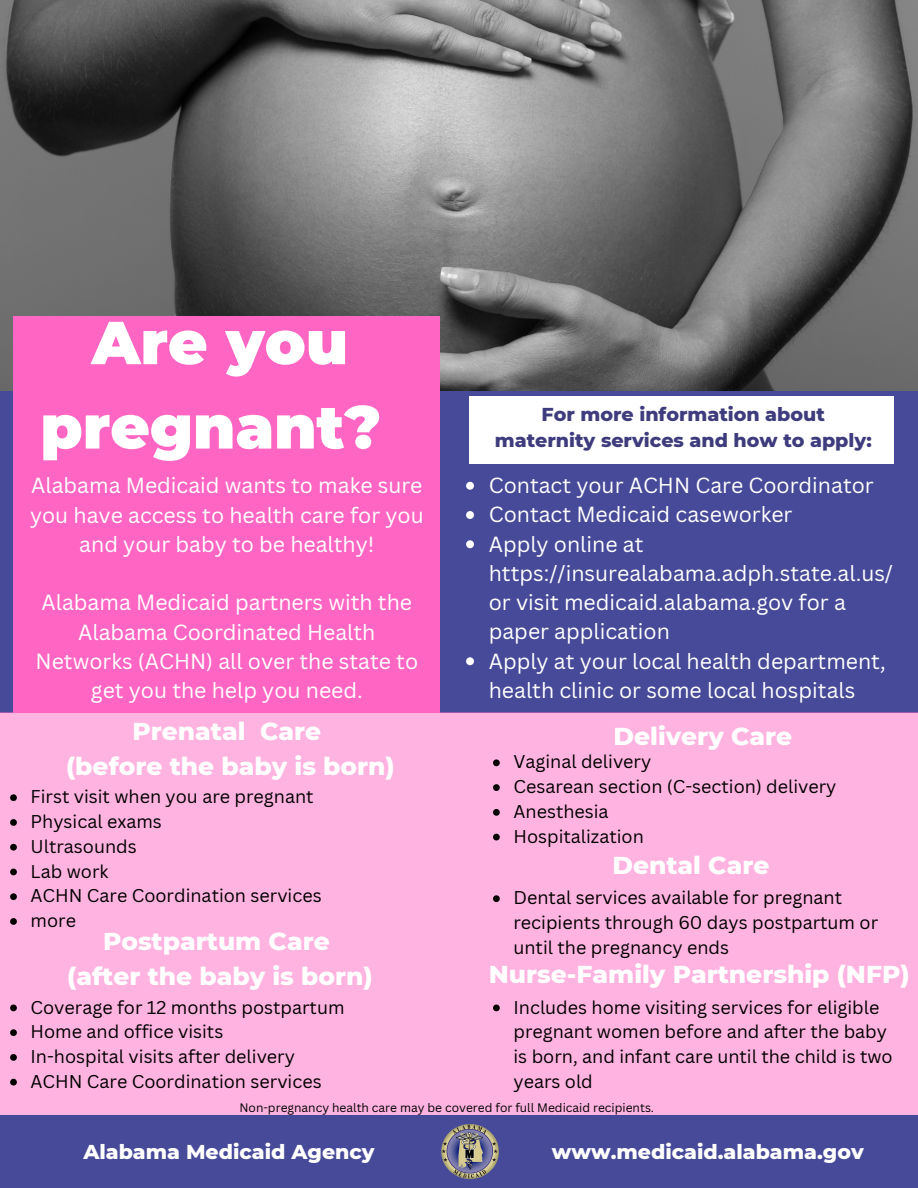
<style>
.page{position:relative;width:918px;height:1188px;background:#fff}
.page>*{position:absolute;margin:0;border:0;box-sizing:border-box;transform-origin:0 0}
.t1{font:900 60.6px/84.3px "Montserrat";color:#fff;text-align:center}
.t2{font:800 24.9px "Montserrat";color:#fff}
.t3{font:21.3px/29.2px "Canva Sans";color:#fff}
.t4{font:800 20.55px "Montserrat";color:#fff}
.t5{font:800 19.05px "Montserrat";color:#3e3c7d}
.t6{font:18px/24.8px "Canva Sans";color:#000}
.t7{font:12px "Canva Sans";color:#000}
</style>
<div class="page">
<div style="left:0;top:0;width:918px;height:713px;background:#474a98"></div>
<img style="left:0;top:0;width:918px;height:390px">
<div style="left:470px;top:396px;width:424px;height:68px;background:#fff"></div>
<div style="left:0;top:713px;width:918px;height:410px;background:#ffb3e1"></div>
<div style="left:0;top:1115px;width:918px;height:73px;background:#474a98"></div>
<div style="left:14px;top:316px;width:426px;height:397px;background:#ff66c4"></div>
<img style="left:441px;top:1124px;width:58px;height:55px">
<svg style="left:466px;top:482px;width:8px;height:8px"></svg>
<svg style="left:466px;top:511px;width:8px;height:8px"></svg>
<svg style="left:466px;top:540px;width:8px;height:8px"></svg>
<svg style="left:466px;top:657px;width:8px;height:8px"></svg>
<svg style="left:10px;top:794px;width:7px;height:7px"></svg>
<svg style="left:10px;top:819px;width:7px;height:7px"></svg>
<svg style="left:10px;top:844px;width:7px;height:7px"></svg>
<svg style="left:10px;top:869px;width:7px;height:6px"></svg>
<svg style="left:10px;top:893px;width:7px;height:7px"></svg>
<svg style="left:10px;top:918px;width:7px;height:7px"></svg>
<svg style="left:493px;top:759px;width:7px;height:7px"></svg>
<svg style="left:493px;top:784px;width:7px;height:7px"></svg>
<svg style="left:493px;top:809px;width:7px;height:7px"></svg>
<svg style="left:493px;top:834px;width:7px;height:6px"></svg>
<svg style="left:10px;top:1005px;width:7px;height:6px"></svg>
<svg style="left:10px;top:1029px;width:7px;height:7px"></svg>
<svg style="left:10px;top:1054px;width:7px;height:7px"></svg>
<svg style="left:10px;top:1079px;width:7px;height:7px"></svg>
<svg style="left:493px;top:895px;width:7px;height:7px"></svg>
<svg style="left:493px;top:1005px;width:7px;height:6px"></svg>
<p class="t1" style="left:40px;top:300px;width:342px">Are you pregnant?</p>
<p class="t3" style="left:30px;top:471px;width:395px;text-align:center">Alabama Medicaid wants to make sure you have access to health care for you and your baby to be healthy!</p>
<p class="t3" style="left:36px;top:588px;width:384px;text-align:center">Alabama Medicaid partners with the<br>Alabama Coordinated Health<br>Networks (ACHN) all over the state to get you the help you need.</p>
<p class="t5" style="left:542px;top:403px;width:285px">For more information about</p>
<p class="t5" style="left:495px;top:429px;width:378px">maternity services and how to apply:</p>
<p class="t3" style="left:489px;top:470px;width:386px">Contact your ACHN Care Coordinator</p>
<p class="t3" style="left:489px;top:499px;width:305px">Contact Medicaid caseworker</p>
<p class="t3" style="left:489px;top:529px;width:406px">Apply online at https://insurealabama.adph.state.al.us/ or visit medicaid.alabama.gov for a paper application</p>
<p class="t3" style="left:489px;top:646px;width:398px">Apply at your local health department, health clinic or some local hospitals</p>
<p class="t2" style="left:133px;top:716px;width:190px">Prenatal Care</p>
<p class="t2" style="left:66px;top:751px;width:330px">(before the baby is born)</p>
<p class="t2" style="left:614px;top:721px;width:180px">Delivery Care</p>
<p class="t6" style="left:513px;top:749px;width:139px">Vaginal delivery</p>
<p class="t6" style="left:513px;top:774px;width:325px">Cesarean section (C-section) delivery</p>
<p class="t6" style="left:513px;top:799px;width:97px">Anesthesia</p>
<p class="t6" style="left:513px;top:823px;width:132px">Hospitalization</p>
<p class="t6" style="left:31px;top:784px;width:285px">First visit when you are pregnant</p>
<p class="t6" style="left:31px;top:809px;width:133px">Physical exams</p>
<p class="t6" style="left:31px;top:833px;width:108px">Ultrasounds</p>
<p class="t6" style="left:31px;top:858px;width:79px">Lab work</p>
<p class="t6" style="left:31px;top:883px;width:293px">ACHN Care Coordination services</p>
<p class="t6" style="left:31px;top:908px;width:47px">more</p>
<p class="t2" style="left:612px;top:850px;width:159px">Dental Care</p>
<p class="t6" style="left:513px;top:885px;width:366px">Dental services available for pregnant recipients through 60 days postpartum or until the pregnancy ends</p>
<p class="t2" style="left:489px;top:959px;width:422px">Nurse-Family Partnership (NFP)</p>
<p class="t6" style="left:513px;top:994px;width:381px">Includes home visiting services for eligible pregnant women before and after the baby is born, and infant care until the child is two years old</p>
<p class="t7" style="left:239px;top:1100px;width:416px">Non-pregnancy health care may be covered for full Medicaid recipients.</p>
<p class="t2" style="left:103px;top:926px;width:228px">Postpartum Care</p>
<p class="t2" style="left:67px;top:961px;width:307px">(after the baby is born)</p>
<p class="t6" style="left:31px;top:994px;width:315px">Coverage for 12 months postpartum</p>
<p class="t6" style="left:31px;top:1019px;width:194px">Home and office visits</p>
<p class="t6" style="left:31px;top:1044px;width:266px">In-hospital visits after delivery</p>
<p class="t6" style="left:31px;top:1068px;width:293px">ACHN Care Coordination services</p>
<p class="t4" style="left:83px;top:1139px;width:293px">Alabama Medicaid Agency</p>
<p class="t4" style="left:552px;top:1139px;width:313px">www.medicaid.alabama.gov</p>
</div>
